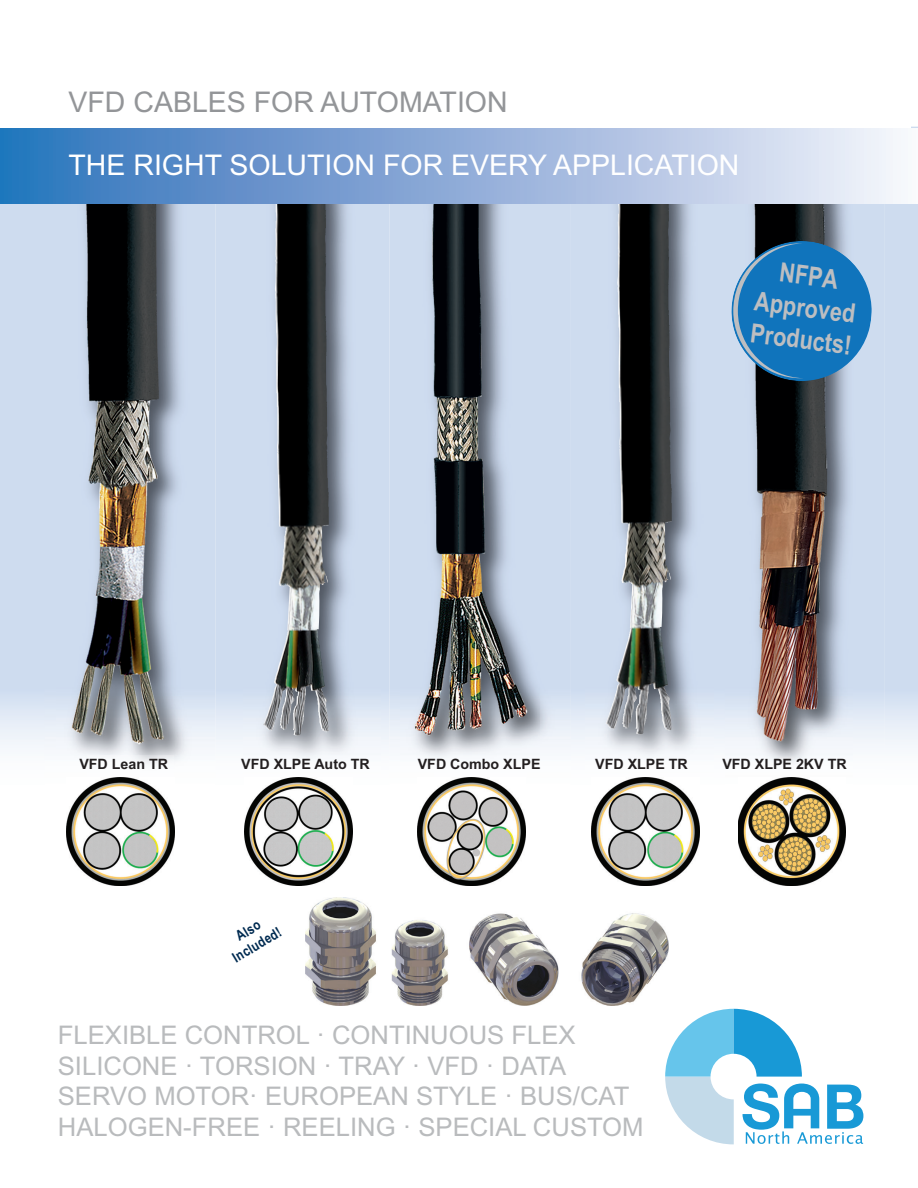
<style>
.page{position:relative;width:918px;height:1188px;background:#fff}
.page>*{position:absolute;margin:0;border:0;box-sizing:border-box;transform-origin:0 0}
.t1{font:28.5px "Arial";color:#fff}
.t2{font:28.5px "Arial";color:#939598}
.t3{font:700 26.55px/31.8px "Arial Narrow";color:#bdbec1;text-align:center}
.t4{font:25.65px/30.8px "Arial";color:#b9bbbd}
.t5{font:700 14.25px "Arial";color:#231f20}
.t6{font:700 14.25px/17.1px "Arial Narrow";color:#002b51;text-align:center}
</style>
<div class="page">
<img style="left:215px;top:204px;width:29px;height:544px">
<img style="left:288px;top:777px;width:21px;height:1px">
<img style="left:634px;top:777px;width:22px;height:1px">
<img style="left:726px;top:204px;width:127px;height:574px">
<img style="left:389px;top:204px;width:12px;height:562px">
<img style="left:461px;top:762px;width:65px;height:16px">
<img style="left:401px;top:204px;width:138px;height:558px">
<img style="left:100px;top:755px;width:73px;height:23px">
<img style="left:56px;top:204px;width:128px;height:551px">
<img style="left:244px;top:204px;width:136px;height:562px">
<img style="left:298px;top:526px;width:31px;height:210px">
<img style="left:586px;top:204px;width:137px;height:565px">
<img style="left:641px;top:523px;width:31px;height:212px">
<div style="left:0;top:129px;width:918px;height:75px;background:linear-gradient(to right,#2a6fba,#f6f1fa)"></div>
<svg style="left:665px;top:1009px;width:198px;height:135px"></svg>
<img style="left:417px;top:778px;width:108px;height:107px">
<img style="left:738px;top:778px;width:108px;height:107px">
<img style="left:245px;top:778px;width:108px;height:107px">
<img style="left:67px;top:778px;width:108px;height:107px">
<img style="left:591px;top:778px;width:108px;height:107px">
<svg style="left:730px;top:241px;width:143px;height:142px;background:#3b86be"></svg>
<img style="left:305px;top:897px;width:363px;height:108px">
<p class="t2" style="left:69px;top:85px;width:441px">VFD CABLES FOR AUTOMATION</p>
<p class="t1" style="left:69px;top:148px;width:672px">THE RIGHT SOLUTION FOR EVERY APPLICATION</p>
<p class="t3" style="left:760px;top:254px;width:103px;rotate:7deg">NFPA<br>Approved<br>Products!</p>
<p class="t5" style="left:418px;top:756px;width:124px">VFD Combo XLPE</p>
<p class="t5" style="left:79px;top:756px;width:90px">VFD Lean TR</p>
<p class="t5" style="left:241px;top:756px;width:130px">VFD XLPE Auto TR</p>
<p class="t5" style="left:595px;top:756px;width:94px">VFD XLPE TR</p>
<p class="t5" style="left:722px;top:756px;width:126px">VFD XLPE 2KV TR</p>
<p class="t6" style="left:221px;top:937px;width:56px;rotate:-31deg">Also<br>Included!</p>
<p class="t4" style="left:58px;top:1020px;width:587px">FLEXIBLE CONTROL · CONTINUOUS FLEX SILICONE · TORSION · TRAY · VFD · DATA SERVO MOTOR· EUROPEAN STYLE · BUS/CAT HALOGEN-FREE · REELING · SPECIAL CUSTOM</p>
</div>
